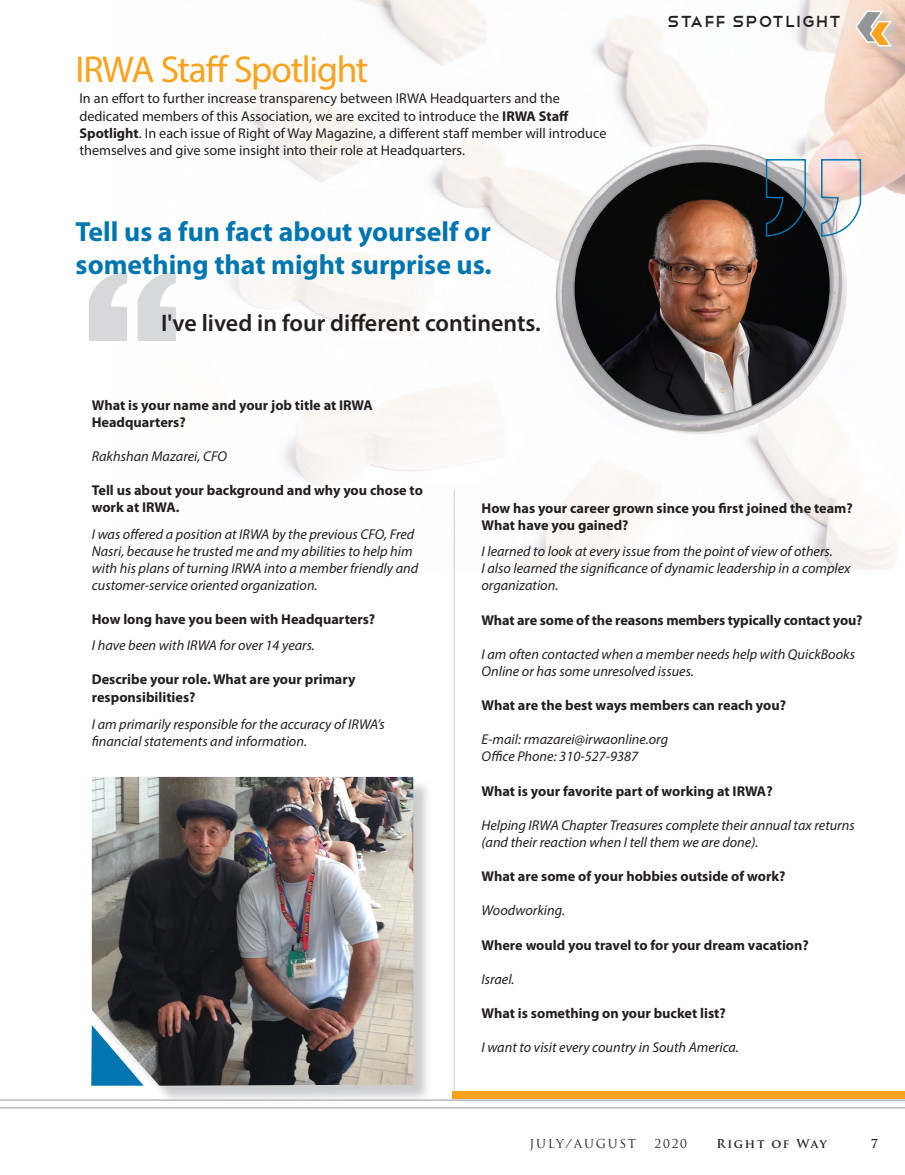
<style>
.page{position:relative;width:905px;height:1175px;background:#fff}
.page>*{position:absolute;margin:0;border:0;box-sizing:border-box;transform-origin:0 0}
.t1{font:37.5px "Myriad Pro";letter-spacing:-.035em;color:#f9a21c}
.BodyCopy{font:700 27.75px/33.3px "Myriad Pro";color:#0076b1}
.BodyCopy-2{font:600 24px "Myriad Pro";color:#231f20}
.t2{font:21px "Telegrafico";letter-spacing:.025em;color:#231f20}
.BodyCopy-3{font:italic 14.25px/17.1px "Myriad Pro";color:#231f20}
.BodyCopy-4{font:700 14.25px/17.1px "Myriad Pro";color:#231f20}
.BodyCopy-5{font:14.25px/17.1px "Myriad Pro";color:#231f20}
.t3{font:12px "Trajan Pro";letter-spacing:.14em;color:#231f20}
.t4{font:700 12px "Trajan Pro";letter-spacing:.13em;color:#231f20}
.s1{font-weight:700}
</style>
<div class="page">
<hr style="left:0;top:1107px;width:904px;height:1px;background:#939598">
<hr style="left:0;top:1099px;width:904px;height:1px;background:#939598">
<img style="left:216px;top:0;width:688px;height:570px">
<img style="left:574px;top:162px;width:256px;height:254px;border-radius:126px">
<div style="left:94px;top:779px;width:338px;height:325px;background:#bcbdc0;opacity:.75"></div>
<img style="left:92px;top:777px;width:321px;height:308px">
<hr style="left:454px;top:490px;width:1px;height:608px;background:#cdced0">
<div style="left:857px;top:11px;width:35px;height:39px;background:#c6c6c5;opacity:.75"></div>
<div style="left:871px;top:22px;width:29px;height:32px;background:#c6c6c5;opacity:.75"></div>
<svg style="left:854px;top:9px;width:39px;height:38px"></svg>
<svg style="left:89px;top:272px;width:38px;height:69px"></svg>
<svg style="left:137px;top:272px;width:39px;height:69px"></svg>
<svg style="left:820px;top:158px;width:41px;height:79px"></svg>
<svg style="left:765px;top:158px;width:41px;height:79px;background:#4e5a62"></svg>
<div style="left:452px;top:1091px;width:452px;height:7px;background:#f9a21c"></div>
<svg style="left:91px;top:1025px;width:53px;height:60px"></svg>
<p class="t1" style="left:76px;top:46px;width:294px">IRWA Staff Spotlight</p>
<p class="BodyCopy-5" style="left:79px;top:90px;width:528px">In an effort to further increase transparency between IRWA Headquarters and the dedicated members of this Association, we are excited to introduce the <span class="s1">IRWA Staff Spotlight</span>. In each issue of Right of Way Magazine, a different staff member will introduce themselves and give some insight into their role at Headquarters.</p>
<p class="BodyCopy" style="left:76px;top:214px;width:417px">Tell us a fun fact about yourself or something that might surprise us.</p>
<p class="BodyCopy-2" style="left:161px;top:308px;width:381px">I've lived in four different continents.</p>
<p class="t2" style="left:667px;top:8px;width:176px">STAFF SPOTLIGHT</p>
<p class="BodyCopy-4" style="left:92px;top:396px;width:282px">What is your name and your job title at IRWA<br>Headquarters?</p>
<p class="BodyCopy-3" style="left:92px;top:447px;width:137px">Rakhshan Mazarei, CFO</p>
<p class="BodyCopy-4" style="left:92px;top:481px;width:333px">Tell us about your background and why you chose to work at IRWA.</p>
<p class="BodyCopy-3" style="left:92px;top:525px;width:328px">I was offered a position at IRWA by the previous CFO, Fred Nasri, because he trusted me and my abilities to help him with his plans of turning IRWA into a member friendly and customer-service oriented organization.</p>
<p class="BodyCopy-4" style="left:92px;top:610px;width:285px">How long have you been with Headquarters?</p>
<p class="BodyCopy-3" style="left:92px;top:636px;width:225px">I have been with IRWA for over 14 years.</p>
<p class="BodyCopy-4" style="left:92px;top:670px;width:265px">Describe your role. What are your primary responsibilities?</p>
<p class="BodyCopy-3" style="left:92px;top:715px;width:294px">I am primarily responsible for the accuracy of IRWA’s financial statements and information.</p>
<p class="BodyCopy-4" style="left:481px;top:499px;width:373px">How has your career grown since you first joined the team?<br>What have you gained?</p>
<p class="BodyCopy-3" style="left:481px;top:542px;width:370px">I learned to look at every issue from the point of view of others.<br>I also learned the significance of dynamic leadership in a complex organization.</p>
<p class="BodyCopy-4" style="left:481px;top:610px;width:382px">What are some of the reasons members typically contact you?</p>
<p class="BodyCopy-3" style="left:481px;top:645px;width:375px">I am often contacted when a member needs help with QuickBooks<br>Online or has some unresolved issues.</p>
<p class="BodyCopy-4" style="left:481px;top:696px;width:306px">What are the best ways members can reach you?</p>
<p class="BodyCopy-3" style="left:481px;top:730px;width:188px">E-mail: rmazarei@irwaonline.org</p>
<p class="BodyCopy-3" style="left:481px;top:748px;width:158px">Office Phone: 310-527-9387</p>
<p class="BodyCopy-4" style="left:481px;top:781px;width:292px">What is your favorite part of working at IRWA?</p>
<p class="BodyCopy-3" style="left:481px;top:816px;width:375px">Helping IRWA Chapter Treasures complete their annual tax returns (and their reaction when I tell them we are done).</p>
<p class="BodyCopy-4" style="left:481px;top:867px;width:305px">What are some of your hobbies outside of work?</p>
<p class="BodyCopy-3" style="left:481px;top:901px;width:85px">Woodworking.</p>
<p class="BodyCopy-4" style="left:481px;top:935px;width:329px">Where would you travel to for your dream vacation?</p>
<p class="BodyCopy-3" style="left:481px;top:970px;width:34px">Israel.</p>
<p class="BodyCopy-4" style="left:481px;top:1004px;width:246px">What is something on your bucket list?</p>
<p class="BodyCopy-3" style="left:481px;top:1038px;width:259px">I want to visit every country in South America.</p>
<p class="t3" style="left:529px;top:1136px;width:108px">JULY/AUGUST</p>
<p class="t3" style="left:654px;top:1136px;width:34px">2020</p>
<p class="t4" style="left:716px;top:1136px;width:112px">Right of Way</p>
<p class="t4" style="left:870px;top:1136px;width:9px">7</p>
</div>
